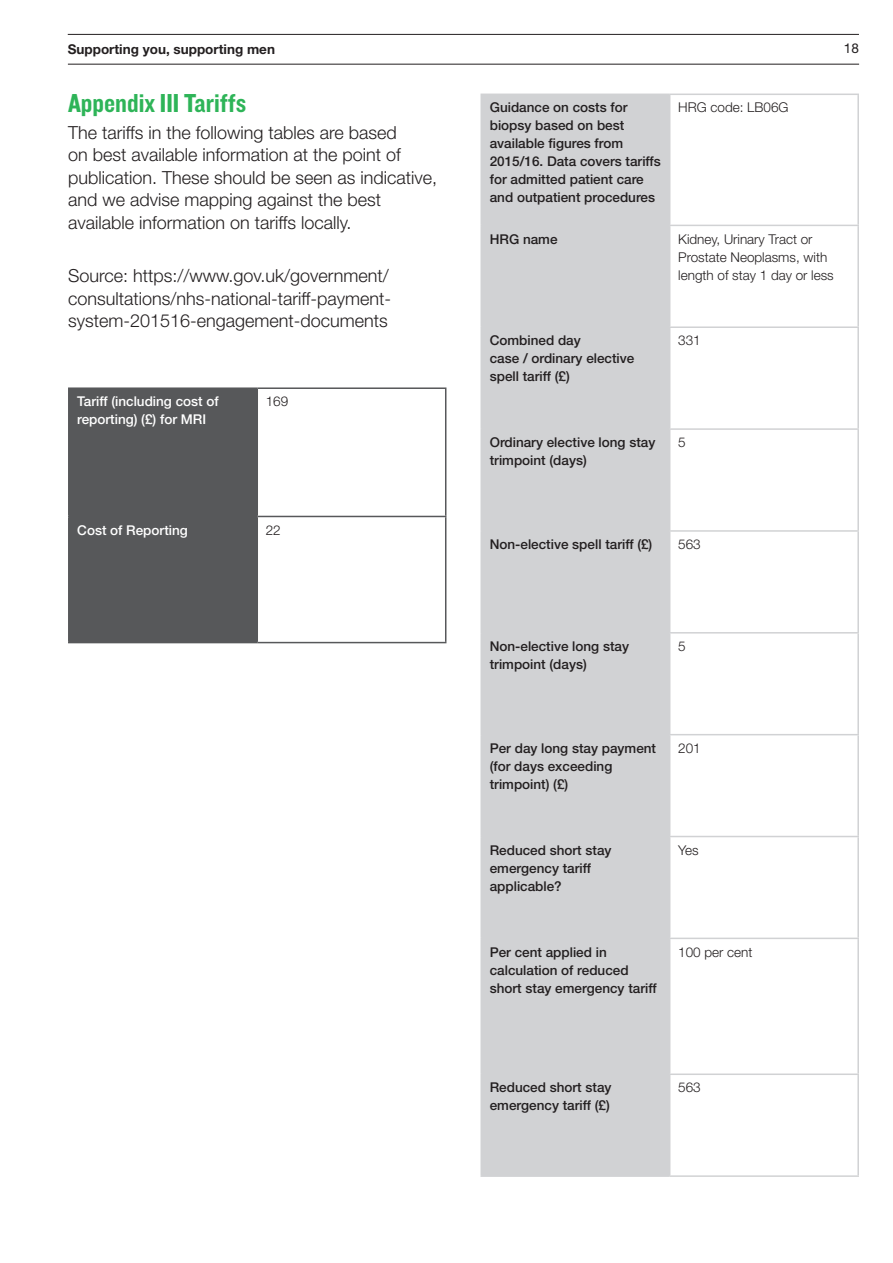
<style>
.page{position:relative;width:893px;height:1263px;background:#fff}
.page>*{position:absolute;margin:0;border:0;box-sizing:border-box;transform-origin:0 0}
.Body_copy{font:27px "Knockout 50 Welterweight";color:#2eb458}
.Body_copy-2{font:300 18px/22.5px "Helvetica Neue LT Std";color:#231f20}
.Body_copy-3{font:500 13.5px/18px "Helvetica Neue LT Std";color:#231f20}
.Body_copy-4{font:300 13.5px/18px "Helvetica Neue LT Std";color:#231f20}
.Body_copy-5{font:500 13.5px/18px "Helvetica Neue LT Std";color:#fff}
.t1{font:700 13.5px "Helvetica Neue LT Std";color:#231f20}
.t2{font:13.5px "Helvetica Neue LT Std";color:#231f20}
</style>
<div class="page">
<hr style="left:68px;top:34px;width:791px;height:1px;background:#231f20">
<hr style="left:68px;top:64px;width:791px;height:1px;background:#231f20">
<div style="left:70px;top:389px;width:186px;height:253px;background:#57585a"></div>
<hr style="left:256px;top:389px;width:2px;height:127px;background:#57585a">
<hr style="left:68px;top:517px;width:2px;height:125px;background:#57585a">
<hr style="left:68px;top:642px;width:189px;height:1px;background:#57585a">
<hr style="left:68px;top:387px;width:189px;height:2px;background:#57585a">
<hr style="left:68px;top:389px;width:2px;height:127px;background:#57585a">
<hr style="left:257px;top:387px;width:189px;height:2px;background:#57585a">
<hr style="left:445px;top:389px;width:1px;height:127px;background:#57585a">
<hr style="left:68px;top:516px;width:189px;height:1px;background:#57585a">
<hr style="left:257px;top:516px;width:189px;height:1px;background:#57585a">
<hr style="left:256px;top:517px;width:2px;height:125px;background:#57585a">
<hr style="left:445px;top:517px;width:1px;height:125px;background:#57585a">
<hr style="left:257px;top:642px;width:189px;height:1px;background:#57585a">
<div style="left:482px;top:95px;width:187px;height:1080px;background:#d1d2d4"></div>
<hr style="left:480px;top:94px;width:190px;height:1px;background:#d1d2d4">
<hr style="left:480px;top:95px;width:2px;height:130px;background:#d1d2d4">
<hr style="left:670px;top:94px;width:189px;height:1px;background:#d1d2d4">
<hr style="left:669px;top:95px;width:1px;height:130px;background:#d1d2d4">
<hr style="left:857px;top:95px;width:2px;height:130px;background:#d1d2d4">
<hr style="left:480px;top:225px;width:190px;height:1px;background:#d1d2d4">
<hr style="left:480px;top:226px;width:2px;height:100px;background:#d1d2d4">
<hr style="left:670px;top:225px;width:189px;height:1px;background:#d1d2d4">
<hr style="left:669px;top:226px;width:1px;height:100px;background:#d1d2d4">
<hr style="left:857px;top:226px;width:2px;height:100px;background:#d1d2d4">
<hr style="left:480px;top:326px;width:190px;height:2px;background:#d1d2d4">
<hr style="left:480px;top:328px;width:2px;height:100px;background:#d1d2d4">
<hr style="left:670px;top:326px;width:189px;height:2px;background:#d1d2d4">
<hr style="left:669px;top:328px;width:1px;height:100px;background:#d1d2d4">
<hr style="left:857px;top:328px;width:2px;height:100px;background:#d1d2d4">
<hr style="left:480px;top:428px;width:190px;height:2px;background:#d1d2d4">
<hr style="left:480px;top:430px;width:2px;height:100px;background:#d1d2d4">
<hr style="left:670px;top:428px;width:189px;height:2px;background:#d1d2d4">
<hr style="left:669px;top:430px;width:1px;height:100px;background:#d1d2d4">
<hr style="left:857px;top:430px;width:2px;height:100px;background:#d1d2d4">
<hr style="left:480px;top:530px;width:190px;height:2px;background:#d1d2d4">
<hr style="left:480px;top:532px;width:2px;height:100px;background:#d1d2d4">
<hr style="left:670px;top:530px;width:189px;height:2px;background:#d1d2d4">
<hr style="left:669px;top:532px;width:1px;height:100px;background:#d1d2d4">
<hr style="left:857px;top:532px;width:2px;height:100px;background:#d1d2d4">
<hr style="left:480px;top:632px;width:190px;height:1px;background:#d1d2d4">
<hr style="left:480px;top:633px;width:2px;height:101px;background:#d1d2d4">
<hr style="left:670px;top:632px;width:189px;height:1px;background:#d1d2d4">
<hr style="left:669px;top:633px;width:1px;height:101px;background:#d1d2d4">
<hr style="left:857px;top:633px;width:2px;height:101px;background:#d1d2d4">
<hr style="left:480px;top:734px;width:190px;height:1px;background:#d1d2d4">
<hr style="left:480px;top:735px;width:2px;height:101px;background:#d1d2d4">
<hr style="left:670px;top:734px;width:189px;height:1px;background:#d1d2d4">
<hr style="left:669px;top:735px;width:1px;height:101px;background:#d1d2d4">
<hr style="left:857px;top:735px;width:2px;height:101px;background:#d1d2d4">
<hr style="left:480px;top:836px;width:190px;height:1px;background:#d1d2d4">
<hr style="left:480px;top:837px;width:2px;height:101px;background:#d1d2d4">
<hr style="left:670px;top:836px;width:189px;height:1px;background:#d1d2d4">
<hr style="left:669px;top:837px;width:1px;height:101px;background:#d1d2d4">
<hr style="left:857px;top:837px;width:2px;height:101px;background:#d1d2d4">
<hr style="left:480px;top:938px;width:190px;height:1px;background:#d1d2d4">
<hr style="left:480px;top:939px;width:2px;height:134px;background:#d1d2d4">
<hr style="left:670px;top:938px;width:189px;height:1px;background:#d1d2d4">
<hr style="left:669px;top:939px;width:1px;height:134px;background:#d1d2d4">
<hr style="left:857px;top:939px;width:2px;height:134px;background:#d1d2d4">
<hr style="left:480px;top:1073px;width:190px;height:2px;background:#d1d2d4">
<hr style="left:480px;top:1075px;width:2px;height:100px;background:#d1d2d4">
<hr style="left:670px;top:1073px;width:189px;height:2px;background:#d1d2d4">
<hr style="left:669px;top:1075px;width:1px;height:100px;background:#d1d2d4">
<hr style="left:857px;top:1075px;width:2px;height:100px;background:#d1d2d4">
<hr style="left:480px;top:1175px;width:190px;height:2px;background:#d1d2d4">
<hr style="left:670px;top:1175px;width:189px;height:2px;background:#d1d2d4">
<p class="t1" style="left:68px;top:40px;width:209px">Supporting you, supporting men</p>
<p class="t2" style="left:844px;top:40px;width:17px">18</p>
<p class="Body_copy" style="left:68px;top:85px;width:180px">Appendix III Tariffs</p>
<p class="Body_copy-2" style="left:68px;top:121px;width:371px">The tariffs in the following tables are based<br>on best available information at the point of publication. These should be seen as indicative, and we advise mapping against the best available information on tariffs locally.</p>
<p class="Body_copy-2" style="left:68px;top:264px;width:324px">Source: https://www.gov.uk/government/ consultations/nhs-national-tariff-payment&shy;system-201516-engagement-documents</p>
<p class="Body_copy-3" style="left:490px;top:99px;width:173px">Guidance on costs for biopsy based on best available figures from<br>2015/16. Data covers tariffs for admitted patient care and outpatient procedures</p>
<p class="Body_copy-4" style="left:678px;top:98px;width:112px">HRG code: LB06G</p>
<p class="Body_copy-3" style="left:490px;top:230px;width:69px">HRG name</p>
<p class="Body_copy-4" style="left:678px;top:229px;width:157px">Kidney, Urinary Tract or<br>Prostate Neoplasms, with length of stay 1 day or less</p>
<p class="Body_copy-5" style="left:77px;top:392px;width:143px">Tariff (including cost of reporting) (£) for MRI</p>
<p class="Body_copy-4" style="left:266px;top:392px;width:24px">169</p>
<p class="Body_copy-5" style="left:77px;top:521px;width:112px">Cost of Reporting</p>
<p class="Body_copy-4" style="left:266px;top:520px;width:17px">22</p>
<p class="Body_copy-3" style="left:490px;top:331px;width:146px">Combined day<br>case / ordinary elective spell tariff (£)</p>
<p class="Body_copy-4" style="left:678px;top:331px;width:24px">331</p>
<p class="Body_copy-3" style="left:490px;top:433px;width:167px">Ordinary elective long stay trimpoint (days)</p>
<p class="Body_copy-4" style="left:678px;top:433px;width:9px">5</p>
<p class="Body_copy-3" style="left:490px;top:535px;width:164px">Non-elective spell tariff (£)</p>
<p class="Body_copy-4" style="left:678px;top:535px;width:24px">563</p>
<p class="Body_copy-3" style="left:490px;top:637px;width:141px">Non-elective long stay trimpoint (days)</p>
<p class="Body_copy-4" style="left:678px;top:637px;width:9px">5</p>
<p class="Body_copy-3" style="left:490px;top:739px;width:168px">Per day long stay payment (for days exceeding trimpoint) (£)</p>
<p class="Body_copy-4" style="left:678px;top:739px;width:24px">201</p>
<p class="Body_copy-3" style="left:490px;top:841px;width:123px">Reduced short stay emergency tariff</p>
<p class="Body_copy-3" style="left:490px;top:877px;width:74px">applicable?</p>
<p class="Body_copy-4" style="left:678px;top:840px;width:22px">Yes</p>
<p class="Body_copy-3" style="left:490px;top:942px;width:168px">Per cent applied in calculation of reduced short stay emergency tariff</p>
<p class="Body_copy-4" style="left:678px;top:942px;width:76px">100 per cent</p>
<p class="Body_copy-3" style="left:490px;top:1078px;width:123px">Reduced short stay emergency tariff (£)</p>
<p class="Body_copy-4" style="left:678px;top:1078px;width:24px">563</p>
</div>
